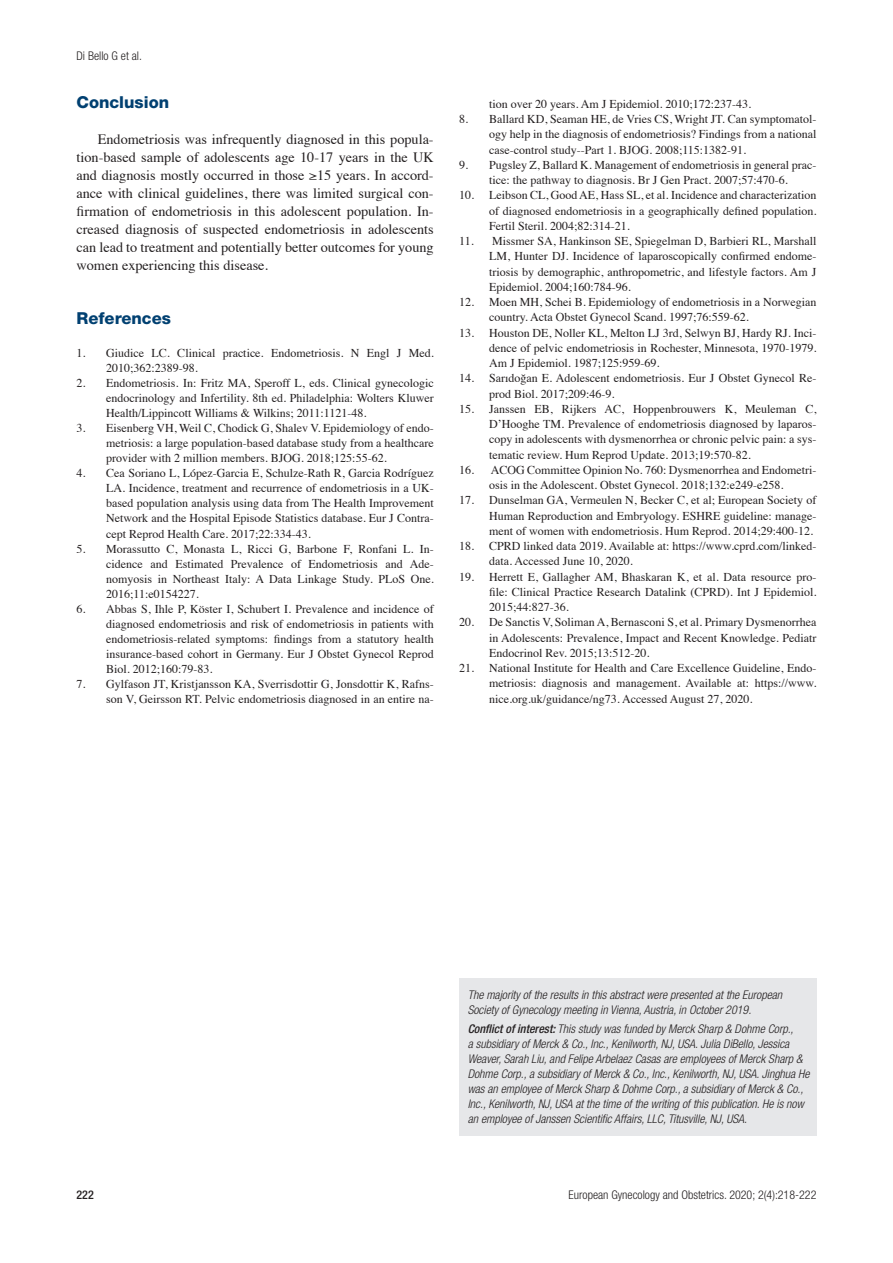
<style>
.page{position:relative;width:893px;height:1263px;background:#fff}
.page>*{position:absolute;margin:0;border:0;box-sizing:border-box;transform-origin:0 0}
.t1{font:800 16.5px "Helvetica Neue LT Std";color:#004071}
.t2{font:14.25px/18px "Times";color:#231f20;text-align:justify}
.t3{font:12px/15.3px "Times";color:#231f20;text-align:justify}
.t4{font:italic 300 condensed 12px/15px "Helvetica Neue LT Std";color:#231f20}
.t5{font:300 condensed 12px "Helvetica Neue LT Std";color:#231f20}
.t6{font:500 condensed 12px "Helvetica Neue LT Std";color:#231f20}
.s1{font-weight:500}
</style>
<div class="page">
<div style="left:459px;top:978px;width:357px;height:157px;background:#e6e7e9"></div>
<p class="t5" style="left:77px;top:48px;width:67px">Di Bello G et al.</p>
<p class="t1" style="left:77px;top:92px;width:94px">Conclusion</p>
<p class="t2" style="left:77px;top:129px;width:359px;text-indent:21px">Endometriosis was infrequently diagnosed in this popula&shy;tion-based sample of adolescents age 10-17 years in the UK and diagnosis mostly occurred in those ≥15 years. In accord&shy;ance with clinical guidelines, there was limited surgical con&shy;firmation of endometriosis in this adolescent population. In&shy;creased diagnosis of suspected endometriosis in adolescents can lead to treatment and potentially better outcomes for young women experiencing this disease.</p>
<p class="t1" style="left:77px;top:309px;width:96px">References</p>
<p class="t3" style="left:106px;top:345px;width:329px;text-indent:-30px">1. Giudice LC. Clinical practice. Endometriosis. N Engl J Med.<br>2010;362:2389-98.</p>
<p class="t3" style="left:106px;top:375px;width:329px;text-indent:-30px">2. Endometriosis. In: Fritz MA, Speroff L, eds. Clinical gynecologic endocrinology and Infertility. 8th ed. Philadelphia: Wolters Kluwer Health/Lippincott Williams &amp; Wilkins; 2011:1121-48.</p>
<p class="t3" style="left:106px;top:420px;width:329px;text-indent:-30px">3. Eisenberg VH, Weil C, Chodick G, Shalev V. Epidemiology of endo&shy;metriosis: a large population-based database study from a healthcare provider with 2 million members. BJOG. 2018;125:55-62.</p>
<p class="t3" style="left:106px;top:465px;width:329px;text-indent:-30px">4. Cea Soriano L, López-Garcia E, Schulze-Rath R, Garcia Rodríguez LA. Incidence, treatment and recurrence of endometriosis in a UK&shy;based population analysis using data from The Health Improvement Network and the Hospital Episode Statistics database. Eur J Contra&shy;cept Reprod Health Care. 2017;22:334-43.</p>
<p class="t3" style="left:106px;top:540px;width:329px;text-indent:-30px">5. Morassutto C, Monasta L, Ricci G, Barbone F, Ronfani L. In&shy;cidence and Estimated Prevalence of Endometriosis and Ade&shy;nomyosis in Northeast Italy: A Data Linkage Study. PLoS One.<br>2016;11:e0154227.</p>
<p class="t3" style="left:106px;top:600px;width:329px;text-indent:-30px">6. Abbas S, Ihle P, Köster I, Schubert I. Prevalence and incidence of diagnosed endometriosis and risk of endometriosis in patients with endometriosis-related symptoms: findings from a statutory health insurance-based cohort in Germany. Eur J Obstet Gynecol Reprod Biol. 2012;160:79-83.</p>
<p class="t3" style="left:77px;top:675px;width:359px;text-align:right">7. Gylfason JT, Kristjansson KA, Sverrisdottir G, Jonsdottir K, Rafns&shy;son V, Geirsson RT. Pelvic endometriosis diagnosed in an entire na-</p>
<p class="t3" style="left:489px;top:95px;width:263px">tion over 20 years. Am J Epidemiol. 2010;172:237-43.</p>
<p class="t3" style="left:489px;top:111px;width:329px;text-indent:-30px">8. Ballard KD, Seaman HE, de Vries CS, Wright JT. Can symptomatol&shy;ogy help in the diagnosis of endometriosis? Findings from a national case-control study--Part 1. BJOG. 2008;115:1382-91.</p>
<p class="t3" style="left:459px;top:156px;width:359px;text-align:center">9. Pugsley Z, Ballard K. Management of endometriosis in general prac&shy;tice: the pathway to diagnosis. Br J Gen Pract. 2007;57:470-6.</p>
<p class="t3" style="left:489px;top:187px;width:329px;text-indent:-30px">10. Leibson CL, Good AE, Hass SL, et al. Incidence and characterization of diagnosed endometriosis in a geographically defined population.<br>Fertil Steril. 2004;82:314-21.</p>
<p class="t3" style="left:489px;top:233px;width:329px;text-indent:-30px">11. Missmer SA, Hankinson SE, Spiegelman D, Barbieri RL, Marshall LM, Hunter DJ. Incidence of laparoscopically confirmed endome&shy;triosis by demographic, anthropometric, and lifestyle factors. Am J Epidemiol. 2004;160:784-96.</p>
<p class="t3" style="left:489px;top:293px;width:329px;text-indent:-30px">12. Moen MH, Schei B. Epidemiology of endometriosis in a Norwegian country. Acta Obstet Gynecol Scand. 1997;76:559-62.</p>
<p class="t3" style="left:489px;top:324px;width:329px;text-indent:-30px">13. Houston DE, Noller KL, Melton LJ 3rd, Selwyn BJ, Hardy RJ. Inci&shy;dence of pelvic endometriosis in Rochester, Minnesota, 1970-1979.<br>Am J Epidemiol. 1987;125:959-69.</p>
<p class="t3" style="left:489px;top:370px;width:329px;text-indent:-30px">14. Sarıdoğan E. Adolescent endometriosis. Eur J Obstet Gynecol Re&shy;prod Biol. 2017;209:46-9.</p>
<p class="t3" style="left:489px;top:400px;width:329px;text-indent:-30px">15. Janssen EB, Rijkers AC, Hoppenbrouwers K, Meuleman C, D’Hooghe TM. Prevalence of endometriosis diagnosed by laparos&shy;copy in adolescents with dysmenorrhea or chronic pelvic pain: a sys&shy;tematic review. Hum Reprod Update. 2013;19:570-82.</p>
<p class="t3" style="left:459px;top:461px;width:359px;text-align:center">16. ACOG Committee Opinion No. 760: Dysmenorrhea and Endometri&shy;osis in the Adolescent. Obstet Gynecol. 2018;132:e249-e258.</p>
<p class="t3" style="left:489px;top:492px;width:329px;text-indent:-30px">17. Dunselman GA, Vermeulen N, Becker C, et al; European Society of Human Reproduction and Embryology. ESHRE guideline: manage&shy;ment of women with endometriosis. Hum Reprod. 2014;29:400-12.</p>
<p class="t3" style="left:489px;top:537px;width:329px;text-indent:-30px">18. CPRD linked data 2019. Available at: https://www.cprd.com/linked&shy;data. Accessed June 10, 2020.</p>
<p class="t3" style="left:489px;top:568px;width:329px;text-indent:-30px">19. Herrett E, Gallagher AM, Bhaskaran K, et al. Data resource pro&shy;file: Clinical Practice Research Datalink (CPRD). Int J Epidemiol.<br>2015;44:827-36.</p>
<p class="t3" style="left:489px;top:614px;width:329px;text-indent:-30px">20. De Sanctis V, Soliman A, Bernasconi S, et al. Primary Dysmenorrhea in Adolescents: Prevalence, Impact and Recent Knowledge. Pediatr Endocrinol Rev. 2015;13:512-20.</p>
<p class="t3" style="left:489px;top:659px;width:329px;text-indent:-30px">21. National Institute for Health and Care Excellence Guideline, Endo&shy;metriosis: diagnosis and management. Available at: https://www. nice.org.uk/guidance/ng73. Accessed August 27, 2020.</p>
<p class="t6" style="left:77px;top:1187px;width:19px">222</p>
<p class="t4" style="left:468px;top:987px;width:316px">The majority of the results in this abstract were presented at the European<br>Society of Gynecology meeting in Vienna, Austria, in October 2019.</p>
<p class="t4" style="left:468px;top:1021px;width:343px"><span class="s1">Conflict of interest:</span> This study was funded by Merck Sharp &amp; Dohme Corp.,<br>a subsidiary of Merck &amp; Co., Inc., Kenilworth, NJ, USA. Julia DiBello, Jessica Weaver, Sarah Liu, and Felipe Arbelaez Casas are employees of Merck Sharp &amp; Dohme Corp., a subsidiary of Merck &amp; Co., Inc., Kenilworth, NJ, USA. Jinghua He was an employee of Merck Sharp &amp; Dohme Corp., a subsidiary of Merck &amp; Co., Inc., Kenilworth, NJ, USA at the time of the writing of this publication. He is now an employee of Janssen Scientific Affairs, LLC, Titusville, NJ, USA.</p>
<p class="t5" style="left:569px;top:1188px;width:249px">European Gynecology and Obstetrics. 2020; 2(4):218-222</p>
</div>
